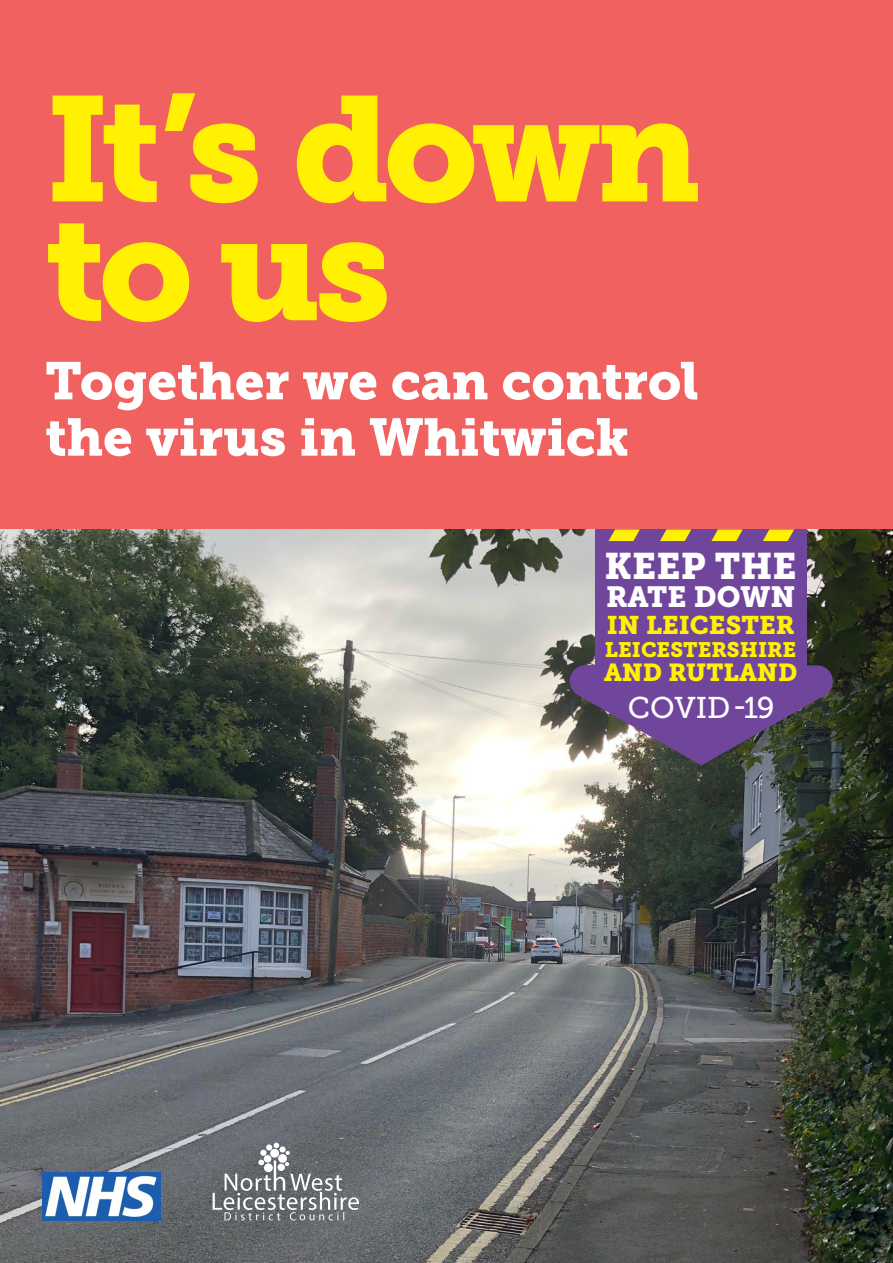
<style>
.page{position:relative;width:893px;height:1263px;background:#f16160}
.page>*{position:absolute;margin:0;border:0;box-sizing:border-box;transform-origin:0 0}
.t1{font:148.05px/118.8px "Museo Slab 900";letter-spacing:-.045em;color:#fff101}
.t2{font:52.5px/56.2px "Museo Slab 900";color:#fff}
.t3{font:36.75px "Museo Slab 900";color:#fff}
.t4{font:30px "Museo Slab 500";color:#fff}
.t5{font:29.1px "Museo Slab 900";color:#fff}
.t6{font:25.35px "Museo Slab 900";color:#fff101}
.t7{font:24.45px "Museo Slab 900";color:#fff101}
.t8{font:20.85px "Museo Slab 900";color:#fff101}
</style>
<div class="page">
<img style="left:0;top:529px;width:893px;height:734px">
<svg style="left:568px;top:665px;width:266px;height:100px;background:#665179"></svg>
<div style="left:596px;top:529px;width:211px;height:156px;background:#70469c"></div>
<svg style="left:609px;top:529px;width:31px;height:12px"></svg>
<svg style="left:660px;top:529px;width:31px;height:12px"></svg>
<svg style="left:711px;top:529px;width:32px;height:12px"></svg>
<svg style="left:763px;top:529px;width:31px;height:12px"></svg>
<img style="left:43px;top:1173px;width:117px;height:47px">
<svg style="left:213px;top:1143px;width:146px;height:77px;background:#7d8184"></svg>
<p class="t1" style="left:45px;top:91px;width:657px">It’s down to us</p>
<p class="t2" style="left:45px;top:353px;width:655px">Together we can control the virus in Whitwick</p>
<p class="t3" style="left:605px;top:545px;width:193px">KEEP THE</p>
<p class="t5" style="left:606px;top:580px;width:191px">RATE DOWN</p>
<p class="t6" style="left:607px;top:611px;width:189px">IN LEICESTER</p>
<p class="t8" style="left:605px;top:637px;width:193px">LEICESTERSHIRE</p>
<p class="t7" style="left:604px;top:659px;width:195px">AND RUTLAND</p>
<p class="t4" style="left:628px;top:691px;width:148px">COVID-19</p>
</div>
